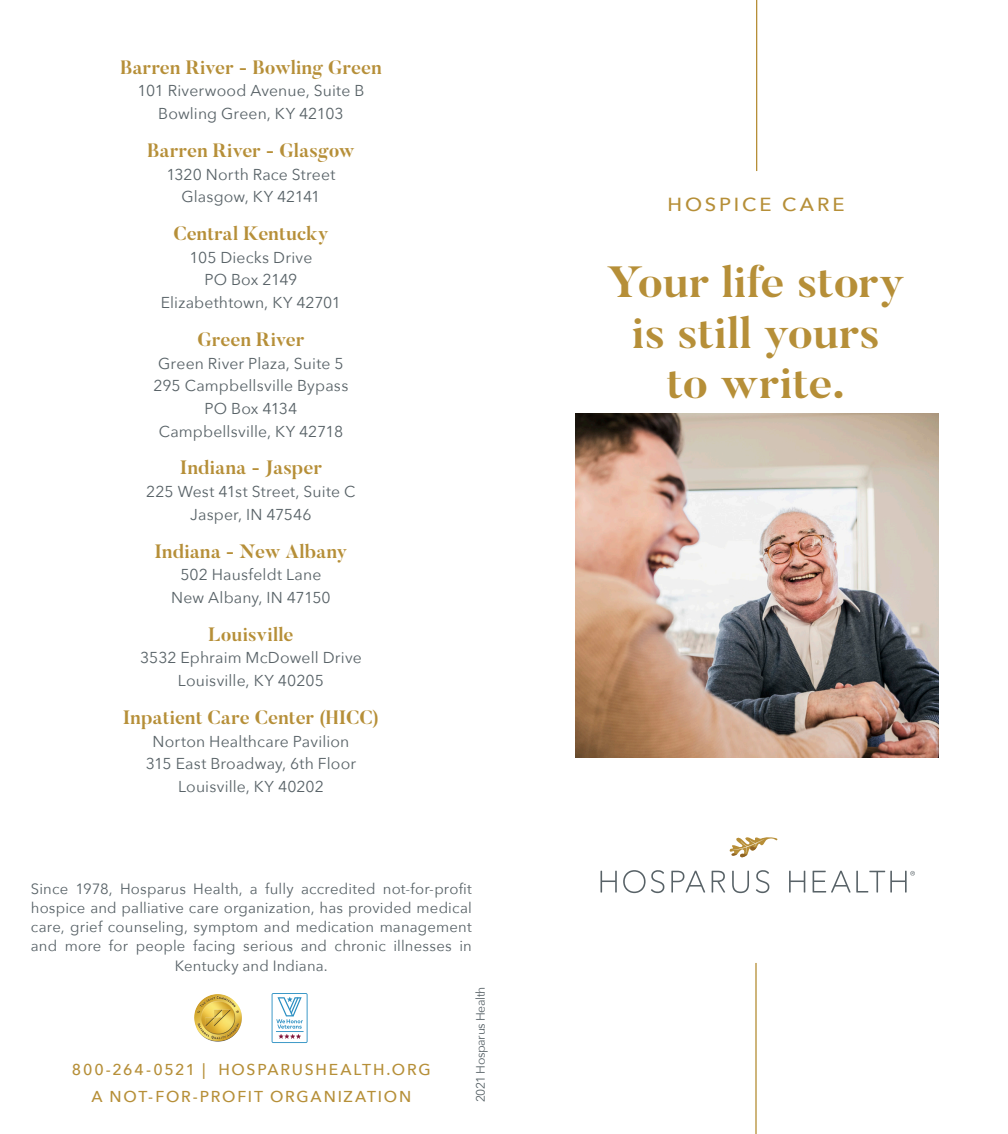
<style>
.page{position:relative;width:1008px;height:1134px;background:#fff}
.page>*{position:absolute;margin:0;border:0;box-sizing:border-box;transform-origin:0 0}
.t1{font:700 43.4px/50.8px "Butler";letter-spacing:-.005em;color:#b68f38;text-align:center;scale:1.06 1}
.Body_Copy{font:700 19.25px "Butler";letter-spacing:.005em;color:#b68f38}
.t2{font:500 18.9px "Avenir Next";letter-spacing:.145em;color:#b68f38;scale:1.06 1}
.Body_Copy-2{font:15.75px "Avenir Next";letter-spacing:.01em;color:#586267}
.t3{font:500 15.75px "Avenir Next";letter-spacing:.115em;color:#b68f38}
.Body_Copy-3{font:15.75px "Avenir Next";letter-spacing:-.01em;color:#586267}
.t4{font:14.88px/19.2px "Avenir Next";letter-spacing:.01em;color:#586267;text-align:center}
.bullet{font:12.25px "Avenir Next";letter-spacing:-.03em;color:#586267}
</style>
<div class="page">
<img style="left:576px;top:414px;width:363px;height:343px">
<svg style="left:601px;top:871px;width:16px;height:22px"></svg>
<svg style="left:623px;top:870px;width:41px;height:23px"></svg>
<svg style="left:671px;top:871px;width:34px;height:22px"></svg>
<svg style="left:712px;top:871px;width:13px;height:22px"></svg>
<svg style="left:732px;top:871px;width:17px;height:22px"></svg>
<svg style="left:756px;top:870px;width:13px;height:23px"></svg>
<svg style="left:789px;top:871px;width:16px;height:22px"></svg>
<svg style="left:813px;top:871px;width:102px;height:22px"></svg>
<svg style="left:730px;top:837px;width:48px;height:21px"></svg>
<img style="left:194px;top:994px;width:23px;height:37px">
<svg style="left:272px;top:993px;width:36px;height:50px"></svg>
<hr style="left:756px;top:0;width:1px;height:171px;background:#b68f38">
<hr style="left:755px;top:963px;width:2px;height:171px;background:#b68f38">
<p class="Body_Copy" style="left:120px;top:55px;width:263px">Barren River - Bowling Green</p>
<p class="Body_Copy-2" style="left:137px;top:78px;width:228px">101 Riverwood Avenue, Suite B</p>
<p class="Body_Copy-2" style="left:158px;top:100px;width:187px">Bowling Green, KY 42103</p>
<p class="Body_Copy" style="left:147px;top:138px;width:209px">Barren River - Glasgow</p>
<p class="Body_Copy-2" style="left:166px;top:161px;width:170px">1320 North Race Street</p>
<p class="Body_Copy-2" style="left:181px;top:183px;width:141px">Glasgow, KY 42141</p>
<p class="Body_Copy" style="left:173px;top:221px;width:157px">Central Kentucky</p>
<p class="Body_Copy-2" style="left:190px;top:244px;width:124px">105 Diecks Drive</p>
<p class="Body_Copy-3" style="left:204px;top:267px;width:94px">PO Box 2149</p>
<p class="Body_Copy-2" style="left:161px;top:289px;width:182px">Elizabethtown, KY 42701</p>
<p class="Body_Copy" style="left:198px;top:327px;width:108px">Green River</p>
<p class="Body_Copy-2" style="left:158px;top:350px;width:187px">Green River Plaza, Suite 5</p>
<p class="Body_Copy-2" style="left:154px;top:372px;width:196px">295 Campbellsville Bypass</p>
<p class="Body_Copy-2" style="left:205px;top:395px;width:94px">PO Box 4134</p>
<p class="Body_Copy-2" style="left:159px;top:418px;width:186px">Campbellsville, KY 42718</p>
<p class="Body_Copy" style="left:180px;top:455px;width:144px">Indiana - Jasper</p>
<p class="Body_Copy-2" style="left:146px;top:478px;width:211px">225 West 41st Street, Suite C</p>
<p class="Body_Copy-2" style="left:190px;top:501px;width:123px">Jasper, IN 47546</p>
<p class="Body_Copy" style="left:154px;top:539px;width:194px">Indiana - New Albany</p>
<p class="Body_Copy-2" style="left:180px;top:561px;width:142px">502 Hausfeldt Lane</p>
<p class="Body_Copy-2" style="left:171px;top:584px;width:161px">New Albany, IN 47150</p>
<p class="Body_Copy" style="left:208px;top:622px;width:87px">Louisville</p>
<p class="Body_Copy-2" style="left:140px;top:645px;width:223px">3532 Ephraim McDowell Drive</p>
<p class="Body_Copy-2" style="left:178px;top:667px;width:147px">Louisville, KY 40205</p>
<p class="Body_Copy" style="left:123px;top:705px;width:258px">Inpatient Care Center (HICC)</p>
<p class="Body_Copy-2" style="left:153px;top:728px;width:198px">Norton Healthcare Pavilion</p>
<p class="Body_Copy-2" style="left:146px;top:750px;width:212px">315 East Broadway, 6th Floor</p>
<p class="Body_Copy-2" style="left:178px;top:773px;width:147px">Louisville, KY 40202</p>
<p class="t4" style="left:31px;top:878px;width:443px">Since 1978, Hosparus Health, a fully accredited not-for-profit hospice and palliative care organization, has provided medical care, grief counseling, symptom and medication management and more for people facing serious and chronic illnesses in Kentucky and Indiana.</p>
<p class="t3" style="left:72px;top:1057px;width:360px">800-264-0521 | HOSPARUSHEALTH.ORG</p>
<p class="t3" style="left:91px;top:1083px;width:322px">A NOT-FOR-PROFIT ORGANIZATION</p>
<p class="bullet" style="left:470px;top:1102px;width:117px;rotate:-90deg">2021 Hosparus Health</p>
<p class="t2" style="left:667px;top:188px;width:169px">HOSPICE CARE</p>
<p class="t1" style="left:607px;top:257px;width:282px">Your life story is still yours to write.</p>
</div>
